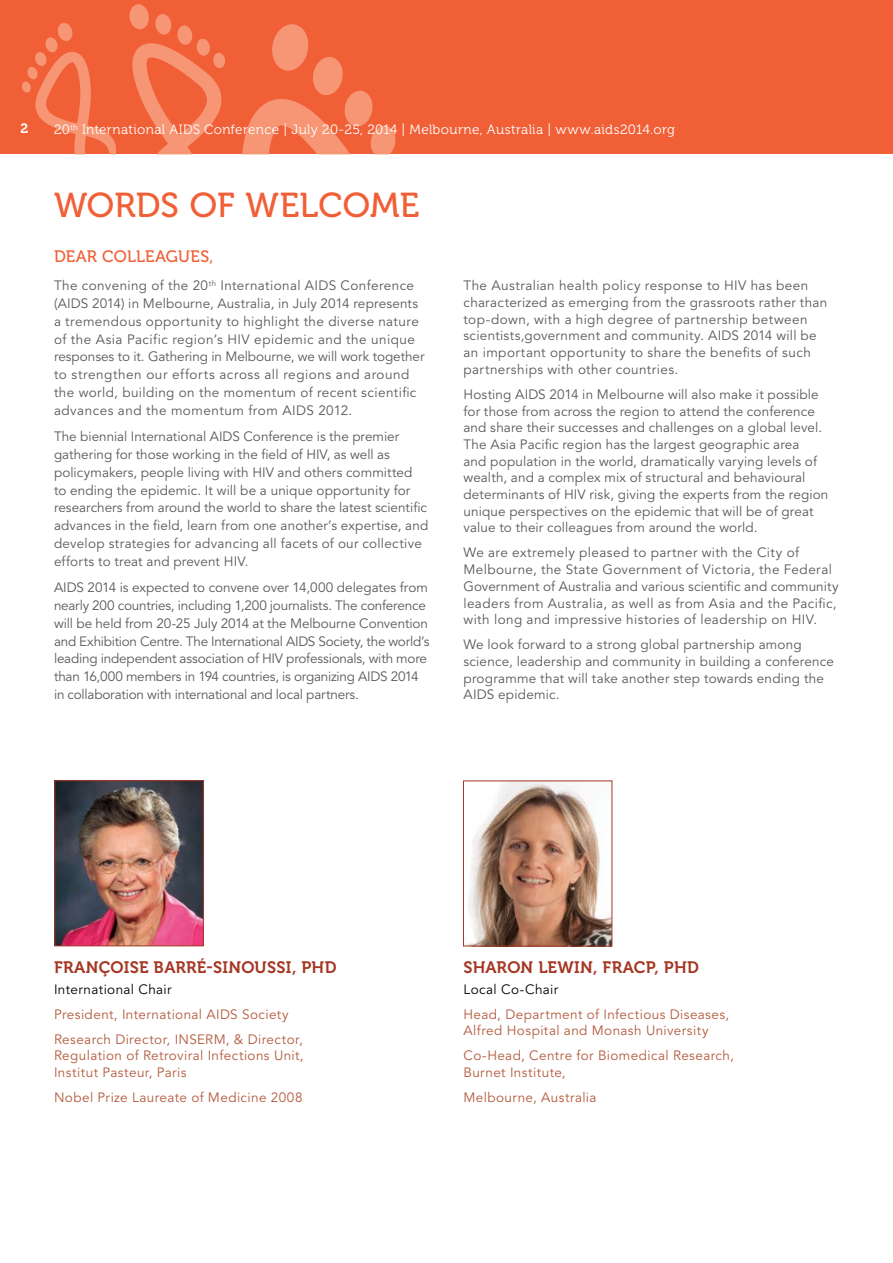
<style>
.page{position:relative;width:893px;height:1263px;background:#fff}
.page>*{position:absolute;margin:0;border:0;box-sizing:border-box;transform-origin:0 0}
.t1{font:34.5px "Museo 500";letter-spacing:.015em;color:#f15f37}
.t2{font:16.5px "Museo 700";letter-spacing:.02em;color:#a53723}
.t3{font:16.5px "Museo 500";letter-spacing:.01em;color:#f15f37}
.t4{font:13.5px/16.6px "Avenir";letter-spacing:.01em;color:#58595b}
.t5{font:13.5px/16.6px "Avenir";letter-spacing:.03em;color:#58595b}
.t6{font:13.5px/17.9px "Avenir";letter-spacing:-.015em;color:#58595b}
.t7{font:13.5px/16.5px "Avenir";letter-spacing:.03em;color:#b35a3d}
.t8{font:13.5px "Museo 300";letter-spacing:.025em;color:#fff}
.t9{font:13.5px "Avenir";letter-spacing:.025em;color:#000}
.t10{font:13.5px "Museo 700";color:#fff}
</style>
<div class="page">
<div style="left:0;top:0;width:893px;height:154px;background:#f15f37"></div>
<svg style="left:242px;top:24px;width:154px;height:130px"></svg>
<svg style="left:22px;top:22px;width:94px;height:132px"></svg>
<svg style="left:129px;top:4px;width:96px;height:150px"></svg>
<hr style="left:892px;top:703px;width:1px;height:560px;background:#fff4ee">
<img style="left:466px;top:783px;width:144px;height:161px">
<div style="left:463px;top:781px;width:149px;height:165px;border:1px solid #a53723"></div>
<img style="left:57px;top:782px;width:144px;height:162px">
<div style="left:55px;top:780px;width:148px;height:166px;border:1px solid #a53723"></div>
<p class="t10" style="left:21px;top:121px;width:9px">2</p>
<p class="t8" style="left:54px;top:123px;width:622px">20<sup>th</sup> International Aids Conference | July 20-25, 2014 | Melbourne, Australia | www.aids2014.org</p>
<h1 class="t1" style="left:54px;top:186px;width:250px">WORDS OF WELCOME</h1>
<p class="t3" style="left:54px;top:247px;width:72px">DEAR COLLEA</p>
<p class="t3" style="left:166px;top:247px;width:49px">GUES,</p>
<p class="t5" style="left:54px;top:277px;width:372px;line-height:17.9px">The convening of the 20<sup>th</sup> International AIDS Conference (AIDS 2014) in Melbourne, Australia, in July 2014 represents a tremendous opportunity to highlight the diverse nature of the Asia Pacific region’s HIV epidemic and the unique responses to it. Gathering in Melbourne, we will work together to strengthen our efforts across all regions and around the world, building on the momentum of recent scientific advances and the momentum from AIDS 2012.</p>
<p class="t4" style="left:54px;top:428px;width:376px;line-height:17.9px">The biennial International AIDS Conference is the premier gathering for those working in the field of HIV, as well as policymakers, people living with HIV and others committed<br>to ending the epidemic. It will be a unique opportunity for researchers from around the world to share the latest scientific advances in the field, learn from one another’s expertise, and develop strategies for advancing all facets of our collective efforts to treat and prevent HIV.</p>
<p class="t6" style="left:54px;top:579px;width:377px">AIDS 2014 is expected to convene over 14,000 delegates from nearly 200 countries, including 1,200 journalists. The conference will be held from 20-25 July 2014 at the Melbourne Convention and Exhibition Centre. The International AIDS Society, the world’s leading independent association of HIV professionals, with more than 16,000 members in 194 countries, is organizing AIDS 2014 in collaboration with international and local partners.</p>
<p class="t5" style="left:463px;top:278px;width:365px">The Australian health policy response to HIV has been characterized as emerging from the grassroots rather than top-down, with a high degree of partnership between scientists,government and community. AIDS 2014 will be an important opportunity to share the benefits of such partnerships with other countries.</p>
<p class="t4" style="left:463px;top:386px;width:366px">Hosting AIDS 2014 in Melbourne will also make it possible for those from across the region to attend the conference and share their successes and challenges on a global level.<br>The Asia Pacific region has the largest geographic area<br>and population in the world, dramatically varying levels of wealth, and a complex mix of structural and behavioural determinants of HIV risk, giving the experts from the region unique perspectives on the epidemic that will be of great value to their colleagues from around the world.</p>
<p class="t5" style="left:463px;top:545px;width:376px">We are extremely pleased to partner with the City of Melbourne, the State Government of Victoria, the Federal Government of Australia and various scientific and community leaders from Australia, as well as from Asia and the Pacific, with long and impressive histories of leadership on HIV.</p>
<p class="t4" style="left:463px;top:637px;width:372px">We look forward to a strong global partnership among science, leadership and community in building a conference programme that will take another step towards ending the AIDS epidemic.</p>
<p class="t2" style="left:54px;top:958px;width:22px">FRAN</p>
<p class="t2" style="left:99px;top:958px;width:23px">ÇOISE</p>
<p class="t2" style="left:154px;top:958px;width:23px">BARR</p>
<p class="t2" style="left:197px;top:958px;width:37px">É-SINOUSSI</p>
<p class="t2" style="left:292px;top:958px;width:46px">, PHD</p>
<p class="t9" style="left:54px;top:981px;width:119px">International Chair</p>
<p class="t7" style="left:54px;top:1002px;width:250px;line-height:25px">President, International AIDS Society<br>Research Director, INSERM, &amp; Director,</p>
<p class="t7" style="left:54px;top:1048px;width:251px">Regulation of Retroviral Infections Unit,<br>Institut Pasteur, Paris</p>
<p class="t7" style="left:54px;top:1089px;width:250px">Nobel Prize Laureate of Medicine 2008</p>
<p class="t2" style="left:463px;top:958px;width:35px">SHARON</p>
<p class="t2" style="left:538px;top:958px;width:162px">LEWIN, FRACP, PHD</p>
<p class="t9" style="left:463px;top:981px;width:96px">Local Co-Chair</p>
<p class="t7" style="left:463px;top:1006px;width:267px">Head, Department of Infectious Diseases,<br>Alfred Hospital and Monash University</p>
<p class="t7" style="left:463px;top:1048px;width:272px">Co-Head, Centre for Biomedical Research,<br>Burnet Institute,</p>
<p class="t7" style="left:463px;top:1089px;width:135px">Melbourne, Australia</p>
</div>
